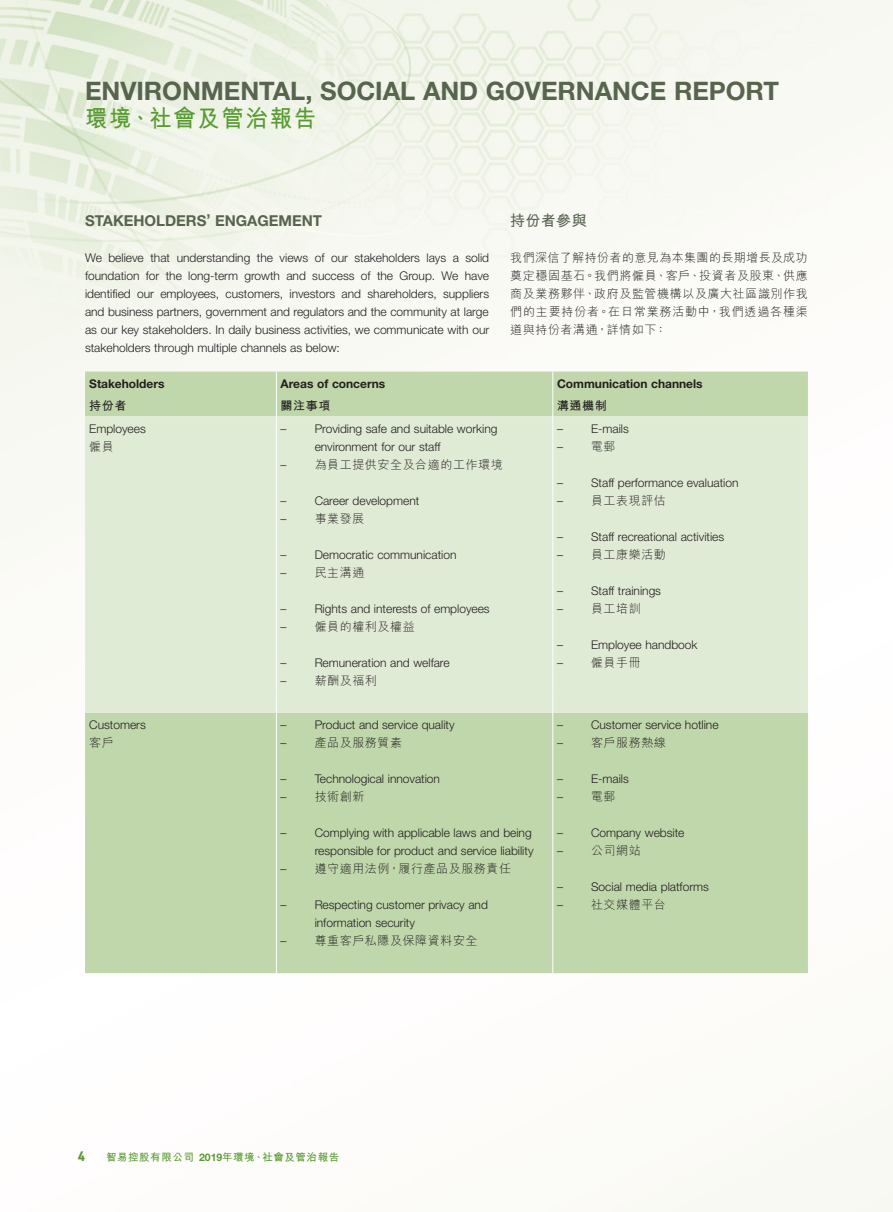
<style>
.page{position:relative;width:893px;height:1212px;background:#fff}
.page>*{position:absolute;margin:0;border:0;box-sizing:border-box;transform-origin:0 0}
.t1{font:700 25.5px "Helvetica Neue LT Std";color:#57644e}
.t2{font:700 24px "M Hei HK";letter-spacing:.08em;color:#589b31;scale:.93 1}
.Heading_1{font:700 15px "Helvetica Neue LT Std";color:#57644e}
.C_Heading_1{font:700 15px "M Hei HK";letter-spacing:.025em;color:#57644e}
.t3{font:700 13.5px "URWDIN";color:#589b31}
.Body_Text{font:300 12px/18px "Helvetica Neue LT Std";color:#231f20}
.Body_Text-2{font:300 12px "M Hei HK";letter-spacing:.05em;color:#231f20}
.C_Body_Text{font:300 12px/18px "M Hei HK";letter-spacing:.05em;color:#231f20;text-align:justify}
.Body_Text-3{font:700 12px "Helvetica Neue LT Std";color:#231f20}
.Body_Text-4{font:700 12px "M Hei HK";letter-spacing:.05em;color:#231f20}
.t4{font:700 10.5px "M Hei HK";letter-spacing:.05em;color:#589b31}
.s1{font-family:"Helvetica Neue LT Std"}
</style>
<div class="page">
<img style="left:0;top:0;width:893px;height:1212px">
<div style="left:85px;top:372px;width:723px;height:601px;background:#c0d7ab"></div>
<div style="left:85px;top:416px;width:723px;height:297px;background:#e0ebd5"></div>
<hr style="left:276px;top:416px;width:1px;height:274px;background:#fff">
<hr style="left:552px;top:416px;width:1px;height:274px;background:#fff">
<svg style="left:276px;top:690px;width:1px;height:23px"></svg>
<svg style="left:552px;top:690px;width:1px;height:23px"></svg>
<hr style="left:276px;top:713px;width:1px;height:238px;background:#fff">
<hr style="left:552px;top:713px;width:1px;height:238px;background:#fff">
<svg style="left:276px;top:951px;width:1px;height:22px"></svg>
<svg style="left:552px;top:951px;width:1px;height:22px"></svg>
<svg style="left:276px;top:372px;width:1px;height:44px"></svg>
<svg style="left:552px;top:372px;width:1px;height:44px"></svg>
<h1 class="t1" style="left:85px;top:75px;width:695px">ENVIRONMENTAL, SOCIAL AND GOVERNANCE REPORT</h1>
<h2 class="t2" style="left:85px;top:101px;width:250px">環境、社會及管治報告</h2>
<p class="C_Heading_1" style="left:510px;top:210px;width:78px">持份者參與</p>
<p class="C_Body_Text" style="left:510px;top:248px;width:299px">我們深信了解持份者的意見為本集團的長期增長及成功奠定穩固基石。我們將僱員、客戶、投資者及股東、供應商及業務夥伴、政府及監管機構以及廣大社區識別作我們的主要持份者。在日常業務活動中，我們透過各種渠道與持份者溝通，詳情如下：</p>
<p class="Heading_1" style="left:85px;top:211px;width:238px">STAKEHOLDERS’ ENGAGEMENT</p>
<p class="Body_Text" style="left:85px;top:248px;width:406px;text-align:justify">We believe that understanding the views of our stakeholders lays a solid foundation for the long-term growth and success of the Group. We have identified our employees, customers, investors and shareholders, suppliers and business partners, government and regulators and the community at large as our key stakeholders. In daily business activities, we communicate with our stakeholders through multiple channels as below:</p>
<p class="Body_Text-3" style="left:89px;top:376px;width:77px">Stakeholders</p>
<p class="Body_Text-3" style="left:281px;top:376px;width:106px">Areas of concerns</p>
<p class="Body_Text-3" style="left:557px;top:376px;width:147px">Communication channels</p>
<p class="Body_Text-4" style="left:89px;top:397px;width:39px">持份者</p>
<p class="Body_Text-4" style="left:281px;top:397px;width:51px">關注事項</p>
<p class="Body_Text-4" style="left:557px;top:397px;width:51px">溝通機制</p>
<p class="Body_Text" style="left:89px;top:419px;width:58px">Employees</p>
<p class="Body_Text-2" style="left:89px;top:440px;width:26px">僱員</p>
<p class="Body_Text" style="left:315px;top:419px;width:184px;text-indent:-34px">– Providing safe and suitable working environment for our staff</p>
<p class="Body_Text-2" style="left:281px;top:458px;width:224px"><span class="s1">–</span> 為員工提供安全及合適的工作環境</p>
<p class="Body_Text" style="left:281px;top:491px;width:140px">– Career development</p>
<p class="Body_Text-2" style="left:281px;top:512px;width:85px"><span class="s1">–</span> 事業發展</p>
<p class="Body_Text" style="left:281px;top:545px;width:177px">– Democratic communication</p>
<p class="Body_Text-2" style="left:281px;top:566px;width:85px"><span class="s1">–</span> 民主溝通</p>
<p class="Body_Text" style="left:281px;top:599px;width:211px">– Rights and interests of employees</p>
<p class="Body_Text-2" style="left:281px;top:620px;width:136px"><span class="s1">–</span> 僱員的權利及權益</p>
<p class="Body_Text" style="left:281px;top:653px;width:171px">– Remuneration and welfare</p>
<p class="Body_Text-2" style="left:281px;top:674px;width:98px"><span class="s1">–</span> 薪酬及福利</p>
<p class="Body_Text" style="left:557px;top:419px;width:73px">– E-mails</p>
<p class="Body_Text-2" style="left:557px;top:440px;width:60px"><span class="s1">–</span> 電郵</p>
<p class="Body_Text" style="left:557px;top:473px;width:183px">– Staff performance evaluation</p>
<p class="Body_Text-2" style="left:557px;top:494px;width:110px"><span class="s1">–</span> 員工表現評估</p>
<p class="Body_Text" style="left:557px;top:527px;width:169px">– Staff recreational activities</p>
<p class="Body_Text-2" style="left:557px;top:548px;width:110px"><span class="s1">–</span> 員工康樂活動</p>
<p class="Body_Text" style="left:557px;top:581px;width:106px">– Staff trainings</p>
<p class="Body_Text-2" style="left:557px;top:602px;width:85px"><span class="s1">–</span> 員工培訓</p>
<p class="Body_Text" style="left:557px;top:635px;width:142px">– Employee handbook</p>
<p class="Body_Text-2" style="left:557px;top:656px;width:85px"><span class="s1">–</span> 僱員手冊</p>
<p class="Body_Text" style="left:89px;top:715px;width:58px">Customers</p>
<p class="Body_Text-2" style="left:89px;top:736px;width:26px">客戶</p>
<p class="Body_Text" style="left:281px;top:715px;width:175px">– Product and service quality</p>
<p class="Body_Text-2" style="left:281px;top:736px;width:123px"><span class="s1">–</span> 產品及服務質素</p>
<p class="Body_Text" style="left:281px;top:769px;width:161px">– Technological innovation</p>
<p class="Body_Text-2" style="left:281px;top:790px;width:85px"><span class="s1">–</span> 技術創新</p>
<p class="Body_Text" style="left:281px;top:823px;width:254px;text-align:right">– Complying with applicable laws and being responsible for product and service liability</p>
<p class="Body_Text-2" style="left:281px;top:862px;width:232px"><span class="s1">–</span> 遵守適用法例，履行產品及服務責任</p>
<p class="Body_Text" style="left:315px;top:895px;width:175px;text-indent:-34px">– Respecting customer privacy and information security</p>
<p class="Body_Text-2" style="left:281px;top:934px;width:198px"><span class="s1">–</span> 尊重客戶私隱及保障資料安全</p>
<p class="Body_Text" style="left:557px;top:715px;width:163px">– Customer service hotline</p>
<p class="Body_Text-2" style="left:557px;top:736px;width:110px"><span class="s1">–</span> 客戶服務熱線</p>
<p class="Body_Text" style="left:557px;top:769px;width:73px">– E-mails</p>
<p class="Body_Text-2" style="left:557px;top:790px;width:60px"><span class="s1">–</span> 電郵</p>
<p class="Body_Text" style="left:557px;top:823px;width:129px">– Company website</p>
<p class="Body_Text-2" style="left:557px;top:844px;width:85px"><span class="s1">–</span> 公司網站</p>
<p class="Body_Text" style="left:557px;top:877px;width:153px">– Social media platforms</p>
<p class="Body_Text-2" style="left:557px;top:898px;width:110px"><span class="s1">–</span> 社交媒體平台</p>
<p class="t3" style="left:78px;top:1147px;width:9px">4</p>
<p class="t4" style="left:106px;top:1149px;width:234px">智易控股有限公司 <span class="s1">2019</span>年環境、社會及管治報告</p>
</div>
